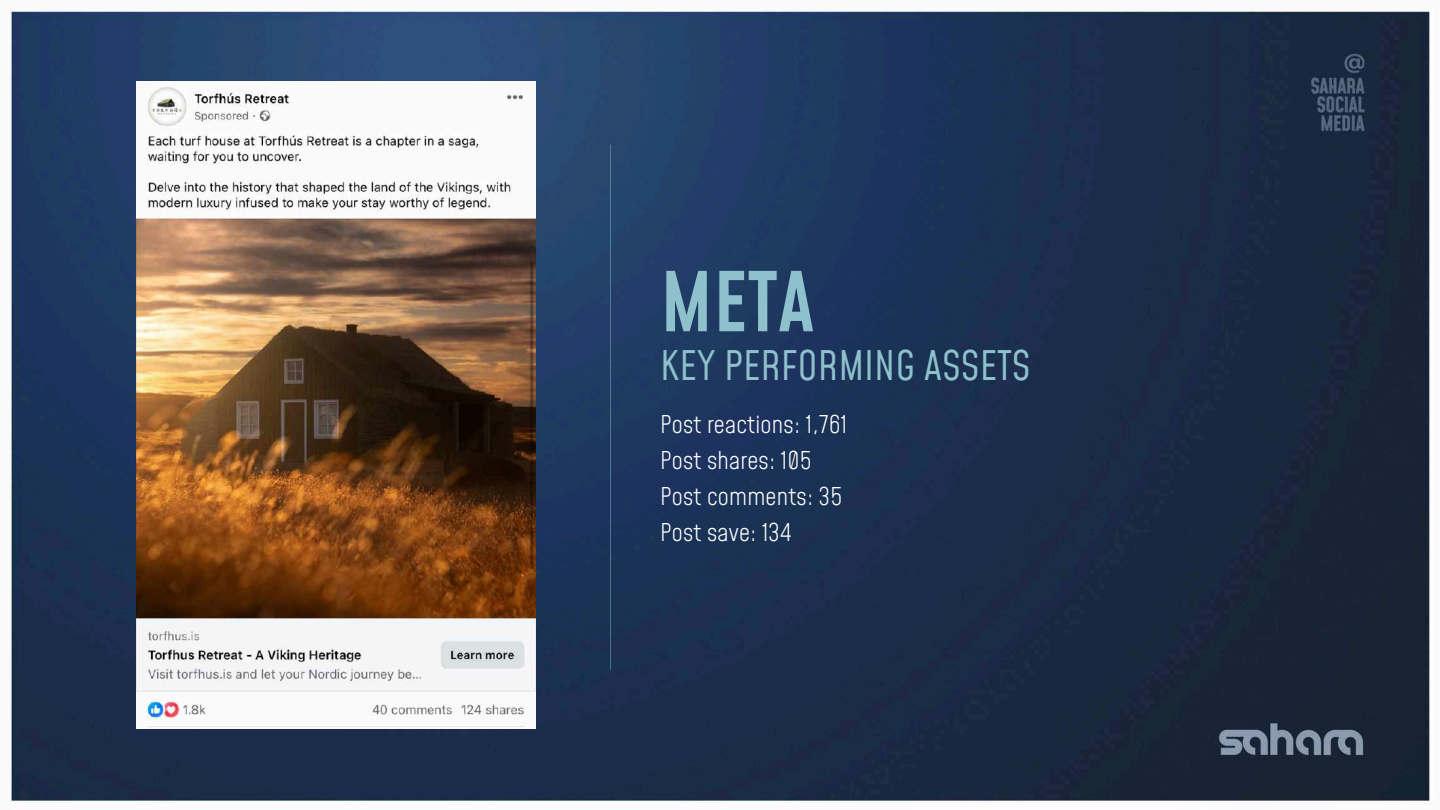
<style>
.page{position:relative;width:1440px;height:810px;background:#fff}
.page>*{position:absolute;margin:0;border:0;box-sizing:border-box;transform-origin:0 0}
.t1{font:600 80.6px "Mohave";color:#8fc1cc}
.t2{font:39.9px "Mohave";color:#8fc1cc}
.t3{font:300 24px/36px "Mohave";letter-spacing:.01em;color:#fff}
</style>
<div class="page">
<img style="left:10px;top:10px;width:1420px;height:795px">
<img style="left:594px;top:111px;width:28px;height:588px">
<img style="left:136px;top:81px;width:400px;height:648px">
<h1 class="t1" style="left:660px;top:251px;width:156px">META</h1>
<h2 class="t2" style="left:660px;top:340px;width:372px">KEY PERFORMING ASSETS</h2>
<p class="t3" style="left:660px;top:408px;width:189px">Post reactions: 1,761<br>Post shares: 105<br>Post comments: 35<br>Post save: 134</p>
</div>
